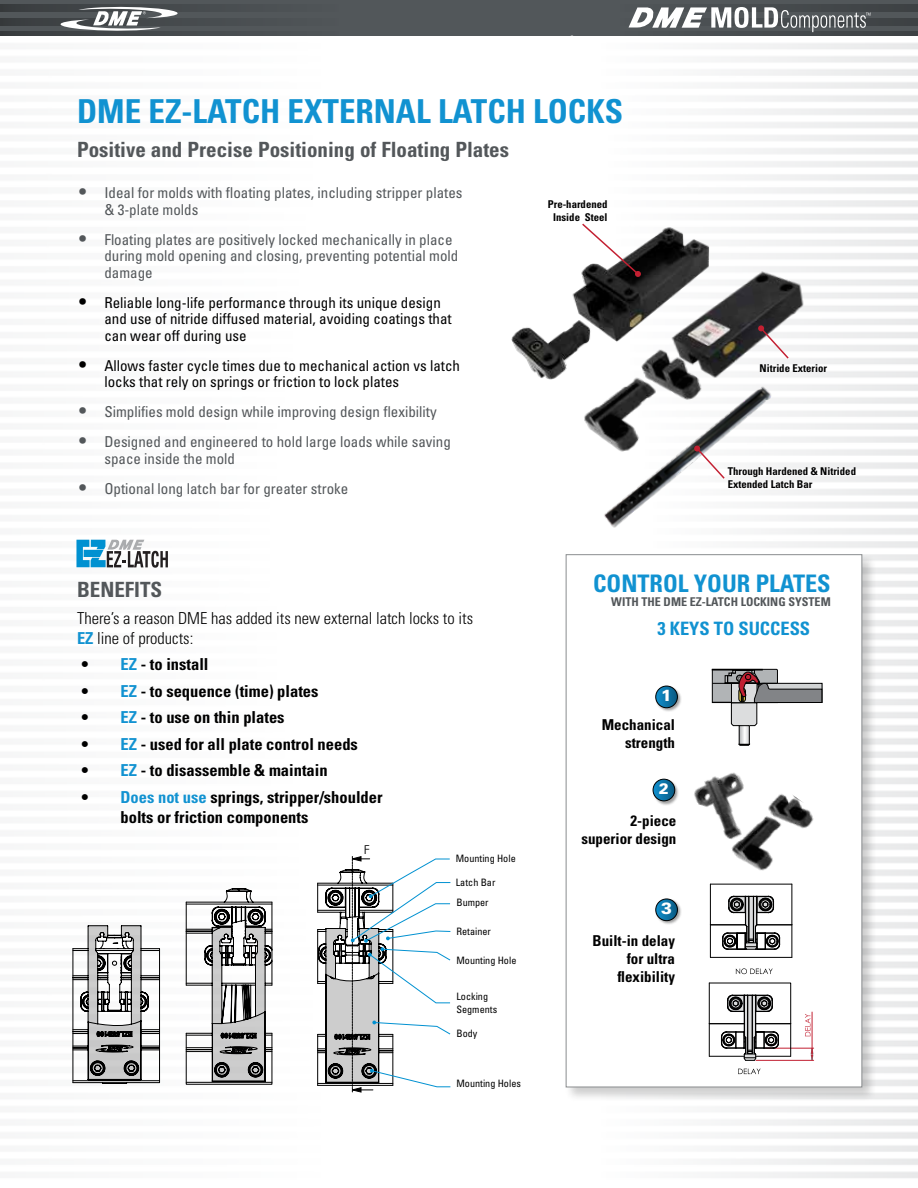
<style>
.page{position:relative;width:918px;height:1188px;background:#fff}
.page>*{position:absolute;margin:0;border:0;box-sizing:border-box;transform-origin:0 0}
.t1{font:700 condensed 33px "Univers LT Std";color:#1192d1}
.t2{font:700 condensed 24.15px "Univers LT Std";color:#1192d1}
.t3{font:700 condensed 21px "Univers LT Std";color:#53575a}
.t4{font:700 condensed 18.45px "Univers LT Std";color:#1192d1}
.t5{font:700 condensed 16.5px/19.8px "Univers LT Std";color:#000}
.t6{font:300 condensed 16.5px/19.8px "Univers LT Std";color:#000}
.t7{font:900 16.2px "Univers LT Std";color:#fff}
.t8{font:900 15.15px "Univers LT Std";color:#fff}
.t9{font:condensed 15px/16.5px "Univers LT Std";color:#53575a}
.t10{font:condensed 15px/16.5px "Univers LT Std";color:#000}
.t11{font:700 condensed 15px/18px "Univers LT Std";color:#000;text-align:right}
.t12{font:700 condensed 12.15px "Univers LT Std";color:#53575a}
.t13{font:12.15px "Century Gothic";color:#000}
.t14{font:700 condensed 10.8px/12.9px "Univers LT Std";color:#000;text-align:center}
.t15{font:condensed 10.2px/12.1px "Univers LT Std";color:#000}
.s1{font-family:"Calibri";font-stretch:normal;font-size:21px}
.s2{font-weight:700;color:#1192d1}
.s3{color:#1192d1}
</style>
<div class="page">
<div style="left:0;top:0;width:918px;height:35px;background:#52575a"></div>
<svg style="left:0;top:5px;width:210px;height:6px"></svg>
<svg style="left:0;top:19px;width:210px;height:6px"></svg>
<svg style="left:0;top:32px;width:210px;height:3px"></svg>
<svg style="left:750px;top:5px;width:168px;height:6px"></svg>
<svg style="left:870px;top:19px;width:48px;height:6px"></svg>
<hr style="left:621px;top:32px;width:297px;height:3px;background:#474b4e">
<svg style="left:629px;top:7px;width:241px;height:25px"></svg>
<svg style="left:54px;top:6px;width:130px;height:25px"></svg>
<img style="left:72px;top:43px;width:846px;height:1135px">
<div style="left:564px;top:553px;width:313px;height:549px;background:#000;opacity:.2"></div>
<div style="left:566px;top:554px;width:296px;height:533px;background:#fff;border:1px solid #8b8e90"></div>
<img style="left:598px;top:484px;width:177px;height:47px">
<img style="left:694px;top:772px;width:50px;height:65px">
<svg style="left:76px;top:540px;width:92px;height:28px"></svg>
<img style="left:578px;top:265px;width:263px;height:219px">
<img style="left:510px;top:224px;width:225px;height:182px">
<div style="left:655px;top:686px;width:27px;height:27px;background:#000;opacity:.38"></div>
<div style="left:655px;top:686px;width:23px;height:22px;border:1px solid #000;border-radius:50%"></div>
<svg style="left:656px;top:686px;width:21px;height:22px"></svg>
<div style="left:653px;top:779px;width:27px;height:27px;background:#000;opacity:.38"></div>
<svg style="left:653px;top:779px;width:22px;height:22px"></svg>
<div style="left:655px;top:899px;width:27px;height:27px;background:#000;opacity:.38"></div>
<div style="left:655px;top:899px;width:23px;height:22px;border:1px solid #000;border-radius:50%"></div>
<svg style="left:656px;top:899px;width:21px;height:22px"></svg>
<svg style="left:73px;top:925px;width:87px;height:159px"></svg>
<svg style="left:186px;top:888px;width:86px;height:197px"></svg>
<svg style="left:317px;top:856px;width:134px;height:237px"></svg>
<img style="left:726px;top:787px;width:88px;height:100px">
<svg style="left:758px;top:325px;width:32px;height:35px"></svg>
<svg style="left:694px;top:446px;width:32px;height:34px"></svg>
<svg style="left:581px;top:222px;width:60px;height:55px"></svg>
<svg style="left:805px;top:1014px;width:5px;height:22px"></svg>
<svg style="left:738px;top:1069px;width:23px;height:5px"></svg>
<hr style="left:766px;top:1048px;width:48px;height:1px;background:#c22032">
<hr style="left:756px;top:1060px;width:58px;height:1px;background:#c22032">
<hr style="left:812px;top:1012px;width:1px;height:44px;background:#c22032">
<svg style="left:811px;top:1048px;width:2px;height:13px"></svg>
<svg style="left:709px;top:983px;width:82px;height:78px"></svg>
<svg style="left:736px;top:968px;width:37px;height:6px"></svg>
<hr style="left:710px;top:884px;width:82px;height:1px;background:#000">
<hr style="left:710px;top:884px;width:1px;height:41px;background:#000">
<hr style="left:792px;top:884px;width:1px;height:41px;background:#000">
<hr style="left:710px;top:925px;width:1px;height:32px;background:#000">
<hr style="left:792px;top:925px;width:1px;height:32px;background:#000">
<hr style="left:710px;top:957px;width:82px;height:1px;background:#000">
<hr style="left:710px;top:925px;width:35px;height:1px;background:#000">
<hr style="left:757px;top:925px;width:35px;height:1px;background:#000">
<svg style="left:722px;top:896px;width:58px;height:54px"></svg>
<svg style="left:741px;top:728px;width:6px;height:14px"></svg>
<div style="left:739px;top:726px;width:10px;height:18px;border:1px solid #000"></div>
<svg style="left:712px;top:669px;width:110px;height:57px"></svg>
<h1 class="t1" style="left:77px;top:92px;width:548px">DME EZ-LATCH EXTERNAL LATCH LOCKS</h1>
<h3 class="t3" style="left:77px;top:137px;width:434px">Positive and Precise Positioning of Floating Plates</h3>
<p class="t9" style="left:104px;top:184px;width:360px;text-indent:-27px"><span class="s1">•</span> Ideal for molds with floating plates, including stripper plates &amp; 3-plate molds</p>
<p class="t9" style="left:104px;top:231px;width:356px;text-indent:-27px"><span class="s1">•</span> Floating plates are positively locked mechanically in place during mold opening and closing, preventing potential mold damage</p>
<p class="t10" style="left:104px;top:294px;width:349px;text-indent:-27px"><span class="s1">•</span> Reliable long-life performance through its unique design and use of nitride diffused material, avoiding coatings that can wear off during use</p>
<p class="t10" style="left:104px;top:357px;width:357px;text-indent:-27px"><span class="s1">•</span> Allows faster cycle times due to mechanical action vs latch locks that rely on springs or friction to lock plates</p>
<p class="t9" style="left:77px;top:403px;width:361px"><span class="s1">•</span> Simplifies mold design while improving design flexibility</p>
<p class="t9" style="left:104px;top:433px;width:348px;text-indent:-27px"><span class="s1">•</span> Designed and engineered to hold large loads while saving space inside the mold</p>
<p class="t9" style="left:77px;top:480px;width:273px"><span class="s1">•</span> Optional long latch bar for greater stroke</p>
<p class="t14" style="left:548px;top:198px;width:61px">Pre-hardened<br>Inside Steel</p>
<p class="t14" style="left:760px;top:362px;width:69px">Nitride Exterior</p>
<p class="t14" style="left:728px;top:464px;width:130px;text-align:left">Through Hardened &amp; Nitrided<br>Extended Latch Bar</p>
<h3 class="t3" style="left:77px;top:577px;width:87px">BENEFITS</h3>
<p class="t6" style="left:77px;top:608px;width:398px">There’s a reason DME has added its new external latch locks to its<br><span class="s2">EZ</span> line of products:</p>
<p class="t5" style="left:82px;top:654px;width:129px">• <span class="s3">EZ</span> - to install</p>
<p class="t5" style="left:82px;top:681px;width:238px">• <span class="s3">EZ</span> - to sequence (time) plates</p>
<p class="t5" style="left:82px;top:708px;width:205px">• <span class="s3">EZ</span> - to use on thin plates</p>
<p class="t5" style="left:82px;top:734px;width:278px">• <span class="s3">EZ</span> - used for all plate control needs</p>
<p class="t5" style="left:82px;top:761px;width:248px">• <span class="s3">EZ</span> - to disassemble &amp; maintain</p>
<p class="t5" style="left:121px;top:787px;width:264px;text-indent:-39px">• <span class="s3">Does not use</span> springs, stripper/shoulder bolts or friction components</p>
<p class="t13" style="left:364px;top:841px;width:7px">F</p>
<p class="t15" style="left:456px;top:852px;width:61px">Mounting Hole</p>
<p class="t15" style="left:456px;top:876px;width:41px">Latch Bar</p>
<p class="t15" style="left:456px;top:897px;width:34px">Bumper</p>
<p class="t15" style="left:456px;top:925px;width:36px">Retainer</p>
<p class="t15" style="left:456px;top:954px;width:61px">Mounting Hole</p>
<p class="t15" style="left:456px;top:990px;width:42px">Locking<br>Segments</p>
<p class="t15" style="left:456px;top:1027px;width:22px">Body</p>
<p class="t15" style="left:456px;top:1077px;width:66px">Mounting Holes</p>
<h2 class="t2" style="left:593px;top:568px;width:239px">CONTROL YOUR PLATES</h2>
<p class="t12" style="left:611px;top:595px;width:221px">WITH THE DME EZ-LATCH LOCKING SYSTEM</p>
<p class="t4" style="left:657px;top:617px;width:154px">3 KEYS TO SUCCESS</p>
<p class="t7" style="left:661px;top:685px;width:12px">1</p>
<p class="t11" style="left:602px;top:716px;width:75px">Mechanical strength</p>
<p class="t8" style="left:659px;top:779px;width:12px">2</p>
<p class="t11" style="left:581px;top:811px;width:96px">2-piece superior design</p>
<p class="t7" style="left:661px;top:898px;width:12px">3</p>
<p class="t11" style="left:593px;top:932px;width:84px">Built-in delay for ultra flexibility</p>
</div>
